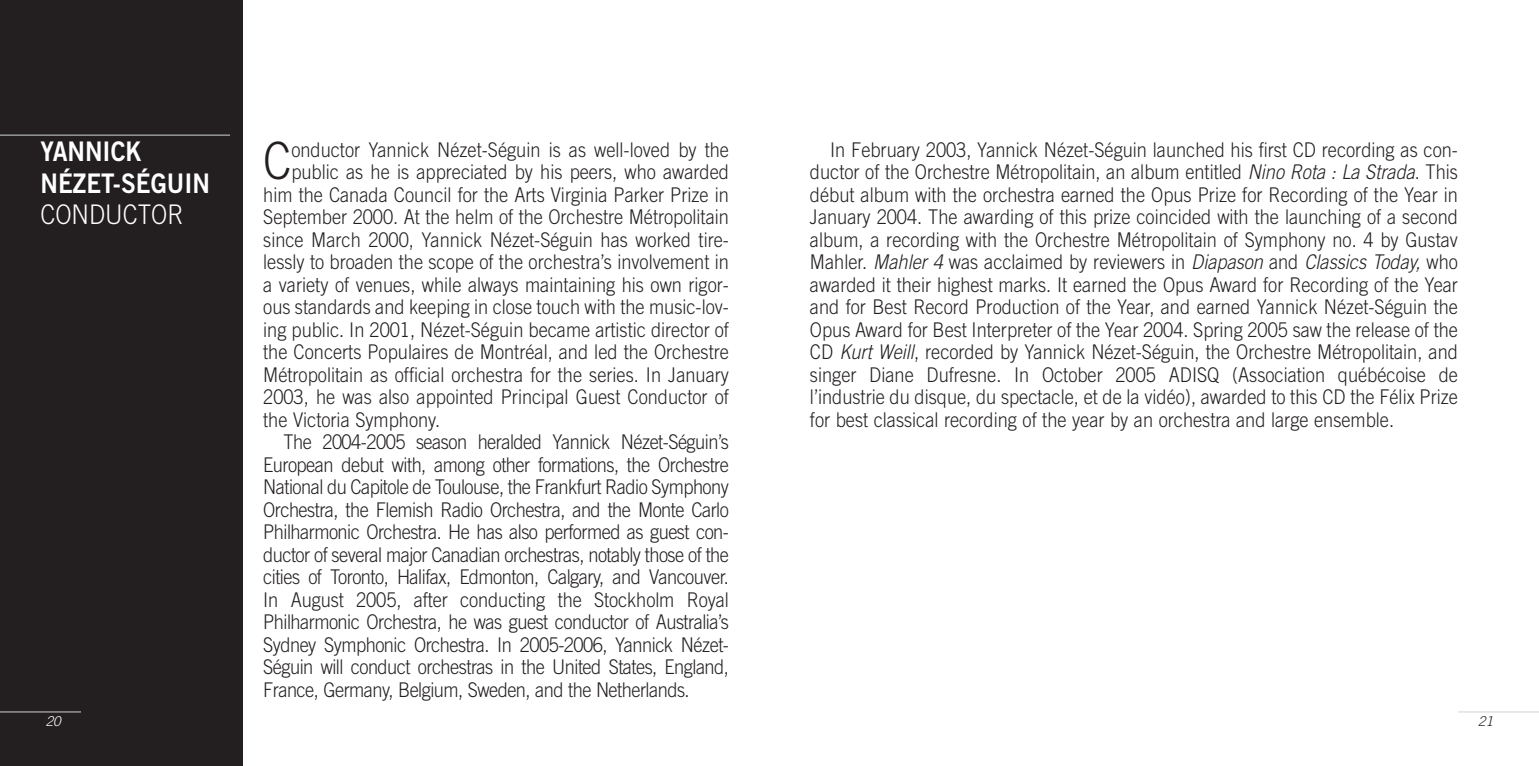
<style>
.page{position:relative;width:1539px;height:766px;background:#fff}
.page>*{position:absolute;margin:0;border:0;box-sizing:border-box;transform-origin:0 0}
.t1{font:300 51.52px "Trade Gothic";color:#231f20;scale:.9 1}
.t2{font:27px/31.5px "Trade Gothic Bold Two";color:#fff;scale:.9 1}
.t3{font:300 27px "Trade Gothic";color:#fff;scale:.9 1}
.t4{font:300 20.25px/22.5px "Trade Gothic";color:#231f20;text-align:justify;scale:.9 1}
.t5{font:300 20.25px "Trade Gothic";letter-spacing:-.03em;color:#231f20;scale:.9 1}
.t6{font:italic 300 13.5px "Trade Gothic";color:#fff}
.t7{font:italic 300 13.5px "Trade Gothic";color:#231f20}
.s1{font-style:italic}
</style>
<div class="page">
<div style="left:0;top:0;width:243px;height:765px;background:#231f20"></div>
<hr style="left:1458px;top:711px;width:81px;height:1px;background:#d1d2d4">
<hr style="left:0;top:711px;width:81px;height:1px;background:#d1d2d4">
<hr style="left:0;top:135px;width:230px;height:1px;background:#d1d2d4">
<h2 class="t2" style="left:40px;top:138px;width:190px">YANNICK<br>NÉZET-SÉGUIN</h2>
<h2 class="t3" style="left:40px;top:205px;width:161px">CONDUCTOR</h2>
<h1 class="t1" style="left:263px;top:142px;width:33px">C</h1>
<p class="t4" style="left:291px;top:140px;width:488px">onductor Yannick Nézet-Séguin is as well-loved by the</p>
<p class="t4" style="left:291px;top:162px;width:488px">public as he is appreciated by his peers, who awarded</p>
<p class="t4" style="left:263px;top:185px;width:519px">him the Canada Council for the Arts Virginia Parker Prize in</p>
<p class="t4" style="left:263px;top:207px;width:519px">September 2000. At the helm of the Orchestre Métropolitain</p>
<p class="t4" style="left:263px;top:230px;width:519px">since March 2000, Yannick Nézet-Séguin has worked tire-</p>
<p class="t4" style="left:263px;top:252px;width:519px">lessly to broaden the scope of the orchestra’s involvement in</p>
<p class="t4" style="left:263px;top:275px;width:519px">a variety of venues, while always maintaining his own rigor-</p>
<p class="t4" style="left:263px;top:297px;width:519px">ous standards and keeping in close touch with the music-lov-</p>
<p class="t4" style="left:263px;top:320px;width:519px">ing public. In 2001, Nézet-Séguin became artistic director of</p>
<p class="t4" style="left:263px;top:342px;width:519px">the Concerts Populaires de Montréal, and led the Orchestre</p>
<p class="t4" style="left:263px;top:365px;width:519px">Métropolitain as official orchestra for the series. In January</p>
<p class="t4" style="left:263px;top:387px;width:519px">2003, he was also appointed Principal Guest Conductor of</p>
<p class="t4" style="left:263px;top:410px;width:198px">the Victoria Symphony.</p>
<p class="t5" style="left:283px;top:434px;width:497px">The 2004-2005 season heralded Yannick Nézet-Séguin’s</p>
<p class="t5" style="left:263px;top:457px;width:519px">European debut with, among other formations, the Orchestre</p>
<p class="t5" style="left:263px;top:479px;width:519px">National du Capitole de Toulouse, the Frankfurt Radio Symphony</p>
<p class="t5" style="left:263px;top:502px;width:519px">Orchestra, the Flemish Radio Orchestra, and the Monte Carlo</p>
<p class="t5" style="left:263px;top:524px;width:519px">Philharmonic Orchestra. He has also performed as guest con-</p>
<p class="t5" style="left:263px;top:547px;width:519px">ductor of several major Canadian orchestras, notably those of the</p>
<p class="t5" style="left:263px;top:569px;width:519px">cities of Toronto, Halifax, Edmonton, Calgary, and Vancouver.</p>
<p class="t4" style="left:263px;top:590px;width:519px">In August 2005, after conducting the Stockholm Royal</p>
<p class="t5" style="left:263px;top:614px;width:519px">Philharmonic Orchestra, he was guest conductor of Australia’s</p>
<p class="t5" style="left:263px;top:637px;width:519px">Sydney Symphonic Orchestra. In 2005-2006, Yannick Nézet-</p>
<p class="t5" style="left:263px;top:659px;width:519px">Séguin will conduct orchestras in the United States, England,</p>
<p class="t5" style="left:263px;top:682px;width:475px">France, Germany, Belgium, Sweden, and the Netherlands.</p>
<p class="t4" style="left:810px;top:140px;width:722px;text-indent:20px">In February 2003, Yannick Nézet-Séguin launched his first CD recording as con&shy;ductor of the Orchestre Métropolitain, an album entitled <span class="s1">Nino Rota : La Strada</span>. This début album with the orchestra earned the Opus Prize for Recording of the Year in January 2004. The awarding of this prize coincided with the launching of a second album, a recording with the Orchestre Métropolitain of Symphony no. 4 by Gustav Mahler. <span class="s1">Mahler 4</span> was acclaimed by reviewers in <span class="s1">Diapason</span> and <span class="s1">Classics Today,</span> who awarded it their highest marks. It earned the Opus Award for Recording of the Year and for Best Record Production of the Year, and earned Yannick Nézet-Séguin the Opus Award for Best Interpreter of the Year 2004. Spring 2005 saw the release of the CD <span class="s1">Kurt Weill</span>, recorded by Yannick Nézet-Séguin, the Orchestre Métropolitain, and singer Diane Dufresne. In October 2005 ADISQ (Association québécoise de l’industrie du disque, du spectacle, et de la vidéo), awarded to this CD the Félix Prize for best classical recording of the year by an orchestra and large ensemble.</p>
<p class="t6" style="left:46px;top:716px;width:17px">20</p>
<p class="t7" style="left:1478px;top:716px;width:17px">21</p>
</div>
